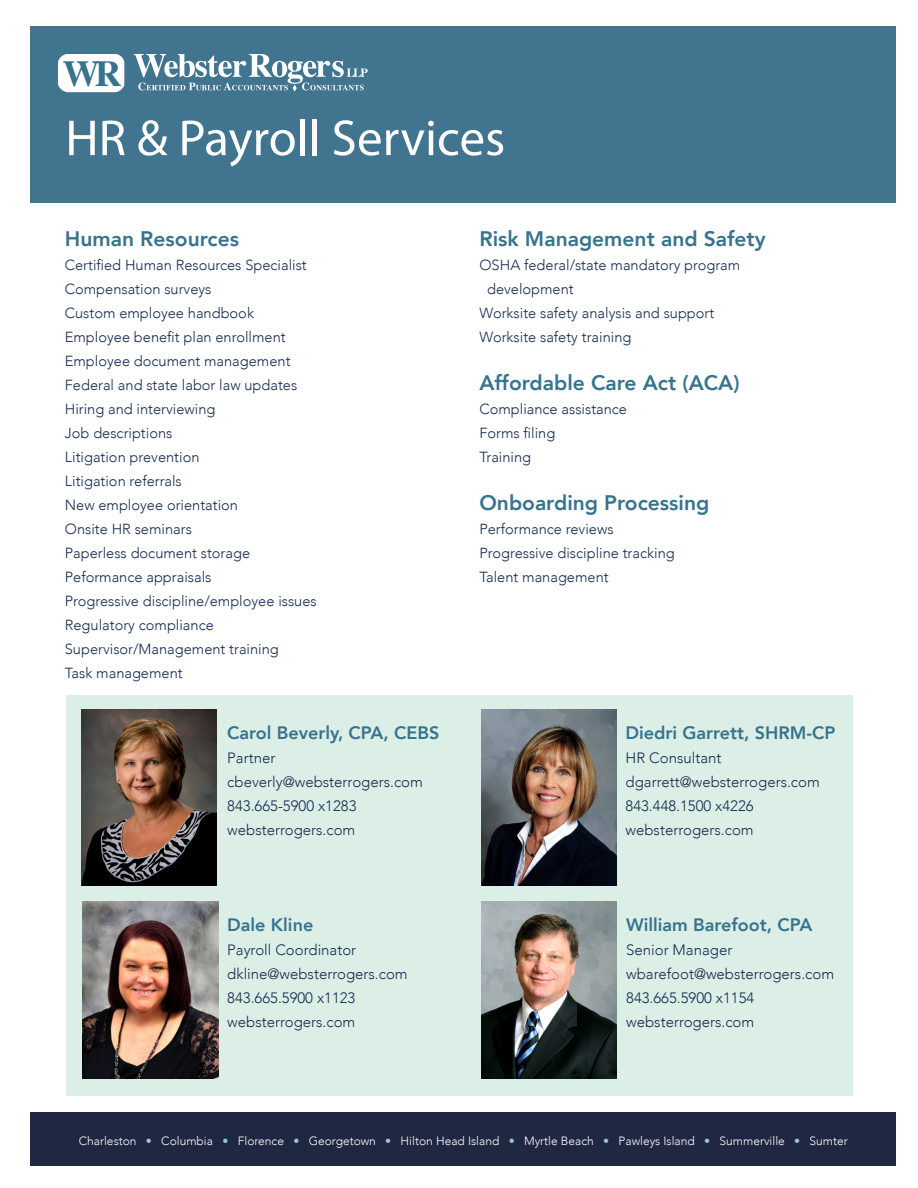
<style>
.page{position:relative;width:918px;height:1188px;background:#fff}
.page>*{position:absolute;margin:0;border:0;box-sizing:border-box;transform-origin:0 0}
.t1{font:51px "Myriad Pro";color:#fff}
.t2{font:700 36.75px "Times";color:#37738d}
.t3{font:800 21px "Avenir";color:#37738d}
.t4{font:800 18px "Avenir";color:#37738d}
.t5{font:300 15px "Avenir";color:#182c4e}
.t6{font:300 14.7px "Avenir";color:#182c4e}
.t7{font:300 12px "Avenir";color:#fff}
.s1{color:#90d1bb}
</style>
<div class="page">
<div style="left:66px;top:696px;width:787px;height:400px;background:#dcefe7"></div>
<div style="left:31px;top:26px;width:865px;height:176px;background:#41748e"></div>
<div style="left:31px;top:1112px;width:865px;height:54px;background:#1f2743"></div>
<div style="left:58px;top:54px;width:67px;height:38px;background:#fff;border-radius:9px"></div>
<svg style="left:134px;top:54px;width:234px;height:38px"></svg>
<img style="left:481px;top:709px;width:136px;height:177px">
<img style="left:481px;top:901px;width:136px;height:177px">
<img style="left:83px;top:901px;width:135px;height:177px">
<img style="left:81px;top:709px;width:136px;height:177px">
<p class="t2" style="left:63px;top:38px;width:60px">WR</p>
<p class="t1" style="left:65px;top:107px;width:441px">HR &amp; Payroll Services</p>
<p class="t3" style="left:65px;top:222px;width:176px">Human Resources</p>
<p class="t6" style="left:65px;top:256px;width:243px">Certified Human Resources Specialist</p>
<p class="t6" style="left:65px;top:280px;width:148px">Compensation surveys</p>
<p class="t6" style="left:65px;top:304px;width:191px">Custom employee handbook</p>
<p class="t6" style="left:65px;top:328px;width:222px">Employee benefit plan enrollment</p>
<p class="t6" style="left:65px;top:352px;width:227px">Employee document management</p>
<p class="t6" style="left:65px;top:376px;width:234px">Federal and state labor law updates</p>
<p class="t6" style="left:65px;top:400px;width:152px">Hiring and interviewing</p>
<p class="t6" style="left:65px;top:424px;width:109px">Job descriptions</p>
<p class="t6" style="left:65px;top:448px;width:136px">Litigation prevention</p>
<p class="t6" style="left:65px;top:472px;width:119px">Litigation referrals</p>
<p class="t6" style="left:65px;top:496px;width:175px">New employee orientation</p>
<p class="t6" style="left:65px;top:520px;width:129px">Onsite HR seminars</p>
<p class="t6" style="left:65px;top:544px;width:187px">Paperless document storage</p>
<p class="t6" style="left:65px;top:568px;width:148px">Peformance appraisals</p>
<p class="t6" style="left:65px;top:592px;width:253px">Progressive discipline/employee issues</p>
<p class="t6" style="left:65px;top:616px;width:151px">Regulatory compliance</p>
<p class="t6" style="left:65px;top:640px;width:216px">Supervisor/Management training</p>
<p class="t6" style="left:65px;top:664px;width:119px">Task management</p>
<p class="t4" style="left:227px;top:719px;width:214px">Carol Beverly, CPA, CEBS</p>
<p class="t5" style="left:227px;top:749px;width:50px">Partner</p>
<p class="t5" style="left:227px;top:773px;width:197px">cbeverly@websterrogers.com</p>
<p class="t5" style="left:227px;top:797px;width:131px">843.665-5900 x1283</p>
<p class="t5" style="left:227px;top:821px;width:130px">websterrogers.com</p>
<p class="t4" style="left:227px;top:911px;width:88px">Dale Kline</p>
<p class="t5" style="left:227px;top:941px;width:130px">Payroll Coordinator</p>
<p class="t5" style="left:227px;top:965px;width:182px">dkline@websterrogers.com</p>
<p class="t5" style="left:227px;top:989px;width:130px">843.665.5900 x1123</p>
<p class="t5" style="left:227px;top:1013px;width:130px">websterrogers.com</p>
<p class="t3" style="left:479px;top:222px;width:288px">Risk Management and Safety</p>
<p class="t6" style="left:479px;top:256px;width:262px">OSHA federal/state mandatory program</p>
<p class="t6" style="left:487px;top:280px;width:88px">development</p>
<p class="t6" style="left:479px;top:304px;width:236px">Worksite safety analysis and support</p>
<p class="t6" style="left:479px;top:328px;width:153px">Worksite safety training</p>
<p class="t3" style="left:479px;top:366px;width:262px">Affordable Care Act (ACA)</p>
<p class="t6" style="left:479px;top:400px;width:149px">Compliance assistance</p>
<p class="t6" style="left:479px;top:424px;width:77px">Forms filing</p>
<p class="t6" style="left:479px;top:448px;width:53px">Training</p>
<p class="t3" style="left:479px;top:486px;width:231px">Onboarding Processing</p>
<p class="t6" style="left:479px;top:520px;width:136px">Performance reviews</p>
<p class="t6" style="left:479px;top:544px;width:197px">Progressive discipline tracking</p>
<p class="t6" style="left:479px;top:568px;width:131px">Talent management</p>
<p class="t4" style="left:626px;top:719px;width:212px">Diedri Garrett, SHRM-CP</p>
<p class="t5" style="left:626px;top:749px;width:97px">HR Consultant</p>
<p class="t5" style="left:626px;top:773px;width:196px">dgarrett@websterrogers.com</p>
<p class="t5" style="left:626px;top:797px;width:130px">843.448.1500 x4226</p>
<p class="t5" style="left:626px;top:821px;width:130px">websterrogers.com</p>
<p class="t4" style="left:626px;top:911px;width:188px">William Barefoot, CPA</p>
<p class="t5" style="left:626px;top:941px;width:108px">Senior Manager</p>
<p class="t5" style="left:626px;top:965px;width:209px">wbarefoot@websterrogers.com</p>
<p class="t5" style="left:626px;top:989px;width:130px">843.665.5900 x1154</p>
<p class="t5" style="left:626px;top:1013px;width:130px">websterrogers.com</p>
<p class="t7" style="left:79px;top:1134px;width:771px">Charleston <span class="s1">•</span> Columbia <span class="s1">•</span> Florence <span class="s1">•</span> Georgetown <span class="s1">•</span> Hilton Head Island <span class="s1">•</span> Myrtle Beach <span class="s1">•</span> Pawleys Island <span class="s1">•</span> Summerville <span class="s1">•</span> Sumter</p>
</div>
